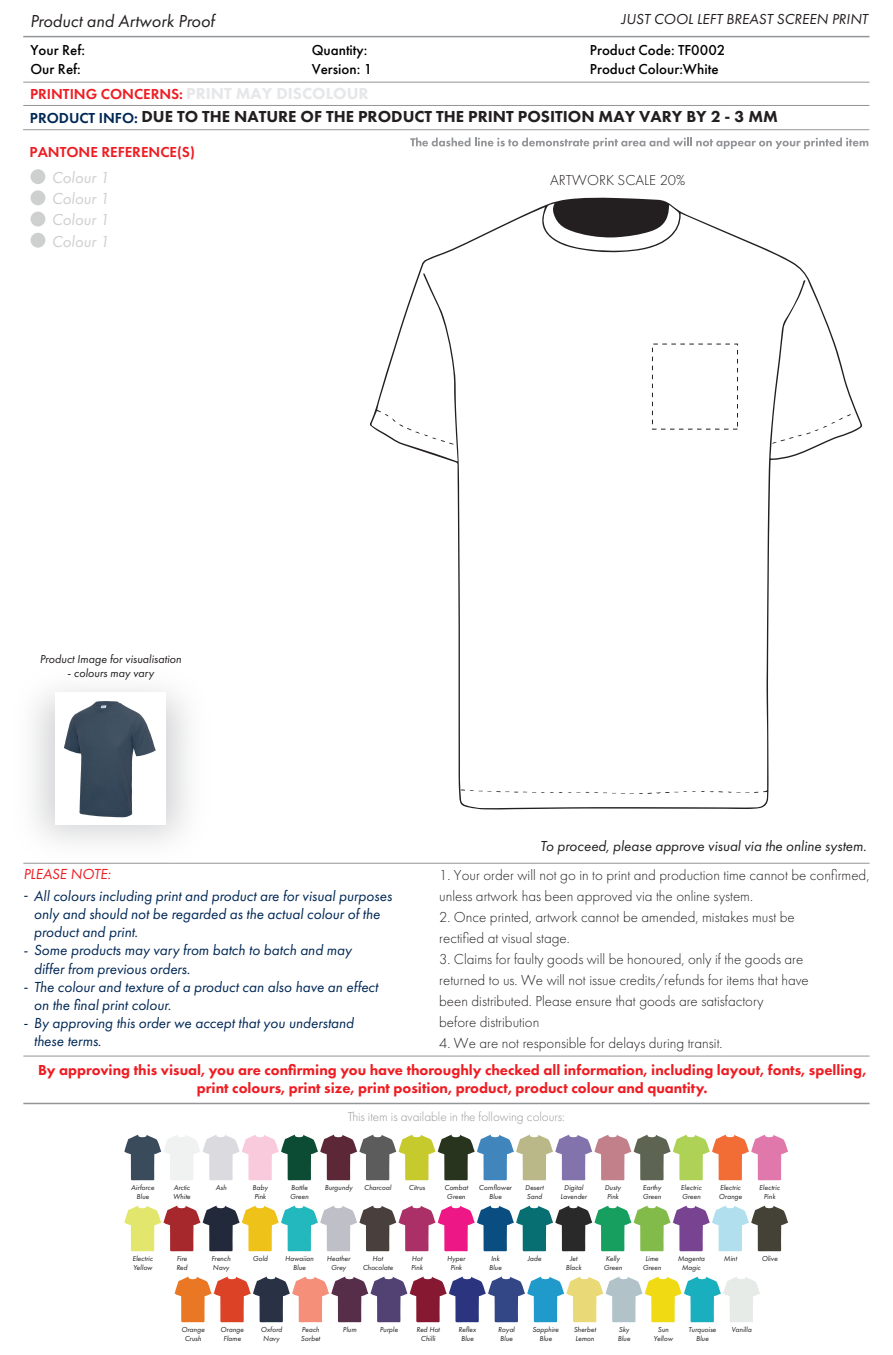
<style>
.page{position:relative;width:893px;height:1355px;background:#fff}
.page>*{position:absolute;margin:0;border:0;box-sizing:border-box;transform-origin:0 0}
.t1{font:italic 18px "Futura PT";color:#231f20}
.t2{font:800 16.5px "Futura PT";color:#231f20}
.t3{font:italic 16.5px/21.1px "Futura PT";color:#ced0cf}
.t4{font:italic 15.15px/18.1px "Futura PT";color:#002855}
.t5{font:italic 15.15px "Futura PT";color:#ee1d23}
.t6{font:300 15px/21px "Futura PT";color:#231f20}
.t7{font:800 15px/18px "Futura PT";color:#ee1d23;text-align:center}
.t8{font:italic 15px "Futura PT";color:#231f20}
.t9{font:500 15px/19.5px "Futura PT";color:#000001}
.t10{font:600 15px "Futura PT";color:#ee1d23}
.t11{font:300 13.2px "Futura PT";color:#939598}
.t12{font:italic 12px "Futura PT";color:#231f20}
.t13{font:italic 7.5px/9px "Futura PT";color:#231f20;text-align:center}
.s1{font-weight:800;font-size:16.5px;color:#e6e7e9}
.s2{font-weight:600;font-size:15px;color:#002855}
</style>
<div class="page">
<svg style="left:370px;top:197px;width:492px;height:612px"></svg>
<svg style="left:385px;top:413px;width:68px;height:31px"></svg>
<svg style="left:461px;top:789px;width:297px;height:5px"></svg>
<svg style="left:772px;top:414px;width:79px;height:29px"></svg>
<hr style="left:23px;top:36px;width:846px;height:1px;background:#939598">
<hr style="left:23px;top:82px;width:846px;height:1px;background:#939598">
<hr style="left:23px;top:105px;width:846px;height:1px;background:#939598">
<div style="left:31px;top:169px;width:14px;height:15px;background:#ced0cf;border-radius:50%"></div>
<div style="left:31px;top:190px;width:14px;height:15px;background:#ced0cf;border-radius:50%"></div>
<div style="left:31px;top:211px;width:14px;height:15px;background:#ced0cf;border-radius:50%"></div>
<div style="left:31px;top:233px;width:14px;height:14px;background:#ced0cf;border-radius:50%"></div>
<hr style="left:23px;top:1055px;width:847px;height:1px;background:#939598">
<hr style="left:23px;top:862px;width:847px;height:1px;background:#939598">
<hr style="left:23px;top:1102px;width:847px;height:2px;background:#939598">
<svg style="left:410px;top:137px;width:458px;height:12px"></svg>
<hr style="left:23px;top:129px;width:846px;height:1px;background:#939598">
<svg style="left:124px;top:1134px;width:664px;height:46px"></svg>
<svg style="left:124px;top:1205px;width:664px;height:45px"></svg>
<svg style="left:175px;top:1276px;width:585px;height:45px"></svg>
<img style="left:23px;top:688px;width:207px;height:176px">
<img style="left:56px;top:692px;width:110px;height:132px">
<h1 class="t1" style="left:30px;top:10px;width:186px">Product and Artwork Proof</h1>
<h3 class="t8" style="left:621px;top:10px;width:248px">JUST COOL LEFT BREAST SCREEN PRINT</h3>
<h3 class="t9" style="left:30px;top:40px;width:56px">Your Ref:<br>Our Ref:</h3>
<h3 class="t9" style="left:590px;top:40px;width:137px">Product Code: TF0002<br>Product Colour:White</h3>
<h3 class="t9" style="left:312px;top:40px;width:62px">Quantity:<br>Version: 1</h3>
<h3 class="t10" style="left:30px;top:85px;width:340px">PRINTING CONCERNS: <span class="s1">PRINT MAY DISCOLOUR</span></h3>
<h2 class="t2" style="left:30px;top:106px;width:749px"><span class="s2">PRODUCT INFO:</span> DUE TO THE NATURE OF THE PRODUCT THE PRINT POSITION MAY VARY BY 2 - 3 MM</h2>
<h3 class="t10" style="left:30px;top:143px;width:167px">PANTONE REFERENCE(S)</h3>
<h2 class="t3" style="left:52px;top:166px;width:59px">Colour 1</h2>
<h2 class="t3" style="left:52px;top:209px;width:59px">Colour 1<br>Colour 1</h2>
<h2 class="t3" style="left:52px;top:188px;width:59px">Colour 1</h2>
<h3 class="t6" style="left:550px;top:170px;width:137px">ARTWORK SCALE 20%</h3>
<h3 class="t12" style="left:40px;top:651px;width:143px">Product Image for visualisation</h3>
<h3 class="t12" style="left:67px;top:666px;width:88px">- colours may vary</h3>
<h3 class="t5" style="left:23px;top:864px;width:89px">PLEASE NOTE:</h3>
<p class="t4" style="left:34px;top:886px;width:360px">All colours including print and product are for visual purposes only and should not be regarded as the actual colour of the product and print.<br>Some products may vary from batch to batch and may<br>differ from previous orders.<br>The colour and texture of a product can also have an effect on the final print colour.<br>By approving this order we accept that you understand<br>these terms.</p>
<h3 class="t8" style="left:540px;top:837px;width:328px">To proceed, please approve visual via the online system.</h3>
<h3 class="t6" style="left:439px;top:864px;width:432px">1. Your order will not go in to print and production time cannot be confirmed, unless artwork has been approved via the online system.</h3>
<h3 class="t6" style="left:439px;top:906px;width:357px">2. Once printed, artwork cannot be amended, mistakes must be rectified at visual stage.</h3>
<h3 class="t6" style="left:439px;top:948px;width:371px">3. Claims for faulty goods will be honoured, only if the goods are returned to us. We will not issue credits/refunds for items that have been distributed. Please ensure that goods are satisfactory<br>before distribution</h3>
<h3 class="t6" style="left:439px;top:1032px;width:285px">4. We are not responsible for delays during transit.</h3>
<h3 class="t7" style="left:38px;top:1060px;width:830px">By approving this visual, you are confirming you have thoroughly checked all information, including layout, fonts, spelling, print colours, print size, print position, product, product colour and quantity.</h3>
<h3 class="t11" style="left:348px;top:1109px;width:219px">This item is available in the following colours:</h3>
<p class="t13" style="left:131px;top:1182px;width:25px">Airforce<br>Blue</p>
<p class="t13" style="left:173px;top:1182px;width:19px;text-align:left">Arctic<br>White</p>
<p class="t13" style="left:216px;top:1182px;width:12px">Ash</p>
<p class="t13" style="left:253px;top:1182px;width:17px;text-align:left">Baby<br>Pink</p>
<p class="t13" style="left:290px;top:1182px;width:20px;text-align:left">Bottle<br>Green</p>
<p class="t13" style="left:325px;top:1182px;width:29px">Burgundy</p>
<p class="t13" style="left:364px;top:1182px;width:29px">Charcoal</p>
<p class="t13" style="left:409px;top:1182px;width:18px">Citrus</p>
<p class="t13" style="left:444px;top:1182px;width:25px">Combat<br>Green</p>
<p class="t13" style="left:479px;top:1182px;width:34px">Cornflower<br>Blue</p>
<p class="t13" style="left:525px;top:1182px;width:20px;text-align:left">Desert<br>Sand</p>
<p class="t13" style="left:560px;top:1182px;width:28px">Digital<br>Lavender</p>
<p class="t13" style="left:605px;top:1182px;width:18px">Dusty<br>Pink</p>
<p class="t13" style="left:643px;top:1182px;width:20px;text-align:left">Earthy<br>Green</p>
<p class="t13" style="left:681px;top:1182px;width:22px;text-align:left">Electric<br>Green</p>
<p class="t13" style="left:719px;top:1182px;width:25px;text-align:left">Electric<br>Orange</p>
<p class="t13" style="left:759px;top:1182px;width:22px">Electric<br>Pink</p>
<p class="t13" style="left:132px;top:1253px;width:22px;text-align:left">Electric<br>Yellow</p>
<p class="t13" style="left:176px;top:1253px;width:13px;text-align:left">Fire<br>Red</p>
<p class="t13" style="left:212px;top:1253px;width:21px;text-align:left">French<br>Navy</p>
<p class="t13" style="left:253px;top:1253px;width:17px">Gold</p>
<p class="t13" style="left:285px;top:1253px;width:30px">Hawaiian<br>Blue</p>
<p class="t13" style="left:327px;top:1253px;width:25px">Heather<br>Grey</p>
<p class="t13" style="left:363px;top:1253px;width:32px">Hot<br>Chocolate</p>
<p class="t13" style="left:411px;top:1253px;width:13px;text-align:left">Hot<br>Pink</p>
<p class="t13" style="left:447px;top:1253px;width:20px">Hyper<br>Pink</p>
<p class="t13" style="left:489px;top:1253px;width:14px;text-align:left">Ink<br>Blue</p>
<p class="t13" style="left:528px;top:1253px;width:15px">Jade</p>
<p class="t13" style="left:566px;top:1253px;width:17px">Jet<br>Black</p>
<p class="t13" style="left:604px;top:1253px;width:20px">Kelly<br>Green</p>
<p class="t13" style="left:643px;top:1253px;width:20px">Lime<br>Green</p>
<p class="t13" style="left:678px;top:1253px;width:29px">Magenta<br>Magic</p>
<p class="t13" style="left:724px;top:1253px;width:15px">Mint</p>
<p class="t13" style="left:762px;top:1253px;width:17px">Olive</p>
<p class="t13" style="left:181px;top:1324px;width:25px">Orange<br>Crush</p>
<p class="t13" style="left:221px;top:1324px;width:25px">Orange<br>Flame</p>
<p class="t13" style="left:261px;top:1324px;width:23px">Oxford<br>Navy</p>
<p class="t13" style="left:301px;top:1324px;width:21px;text-align:left">Peach<br>Sorbet</p>
<p class="t13" style="left:343px;top:1324px;width:15px">Plum</p>
<p class="t13" style="left:380px;top:1324px;width:20px">Purple</p>
<p class="t13" style="left:416px;top:1324px;width:25px">Red Hot<br>Chilli</p>
<p class="t13" style="left:458px;top:1324px;width:19px">Reflex<br>Blue</p>
<p class="t13" style="left:498px;top:1324px;width:18px;text-align:left">Royal<br>Blue</p>
<p class="t13" style="left:532px;top:1324px;width:28px">Sapphire<br>Blue</p>
<p class="t13" style="left:574px;top:1324px;width:24px;text-align:left">Sherbet<br>Lemon</p>
<p class="t13" style="left:618px;top:1324px;width:14px;text-align:left">Sky<br>Blue</p>
<p class="t13" style="left:654px;top:1324px;width:21px">Sun<br>Yellow</p>
<p class="t13" style="left:688px;top:1324px;width:29px">Turquoise<br>Blue</p>
<p class="t13" style="left:731px;top:1324px;width:22px">Vanilla</p>
</div>
